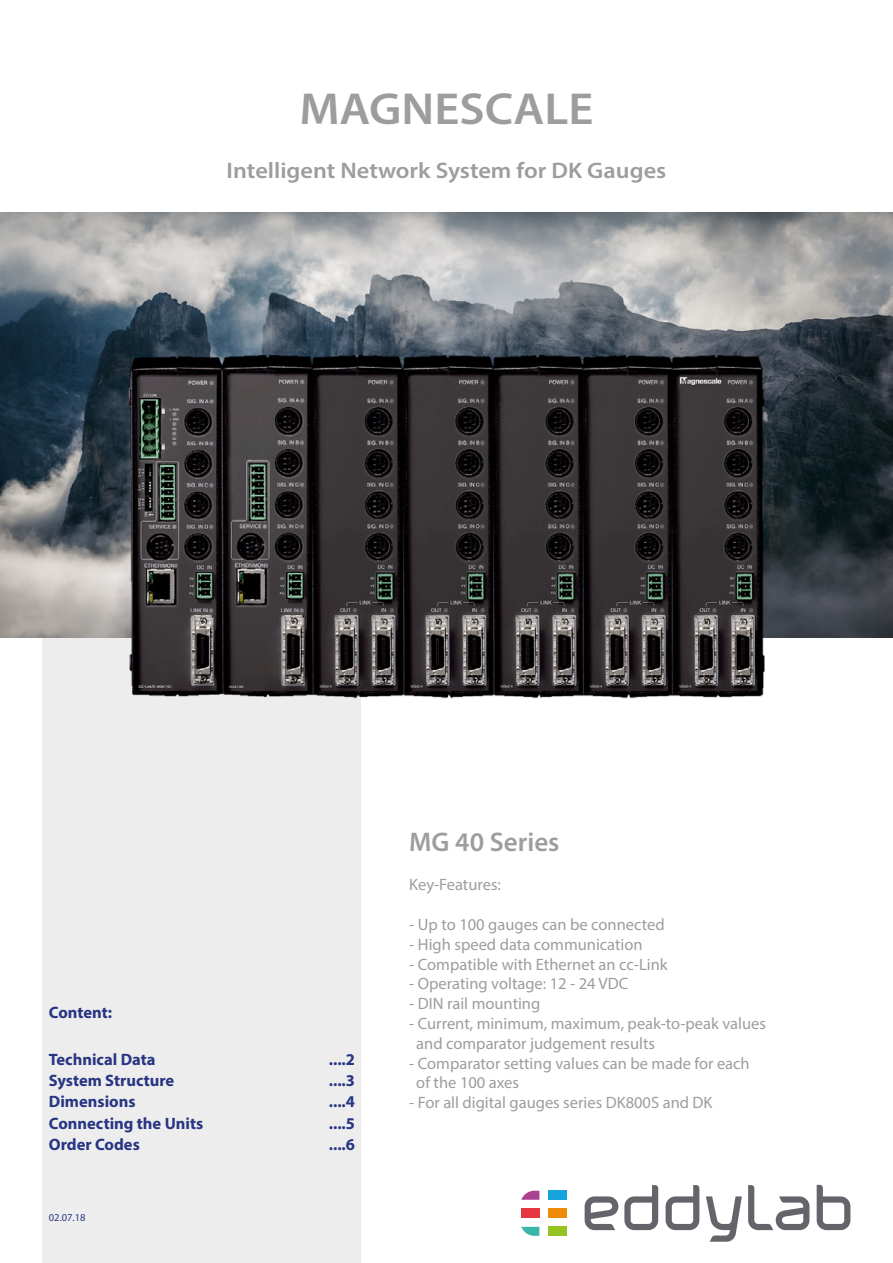
<style>
.page{position:relative;width:893px;height:1263px;background:#fff}
.page>*{position:absolute;margin:0;border:0;box-sizing:border-box;transform-origin:0 0}
.t1{font:600 45px "Myriad Pro";color:#9d9d9c;scale:1.08 1}
.t2{font:600 27px "Myriad Pro";color:#9d9d9c}
.t3{font:600 22.5px "Myriad Pro";color:#9d9d9c;scale:1.08 1}
.t4{font:16.5px "Myriad Pro";color:#9d9d9c}
.t5{font:700 16.5px "Myriad Pro";color:#283583}
.t6{font:10.5px "Myriad Pro";color:#283583}
</style>
<div class="page">
<div style="left:43px;top:603px;width:318px;height:660px;background:#ededed"></div>
<svg style="left:666px;top:1185px;width:33px;height:45px"></svg>
<svg style="left:585px;top:1196px;width:33px;height:34px"></svg>
<svg style="left:624px;top:1185px;width:34px;height:45px"></svg>
<svg style="left:748px;top:1185px;width:61px;height:45px"></svg>
<svg style="left:817px;top:1185px;width:33px;height:45px"></svg>
<div style="left:548px;top:1209px;width:18px;height:9px;background:#ef8c07"></div>
<div style="left:521px;top:1209px;width:18px;height:9px;background:#e63741"></div>
<div style="left:548px;top:1191px;width:18px;height:9px;background:#16a4df"></div>
<svg style="left:521px;top:1191px;width:18px;height:9px"></svg>
<div style="left:548px;top:1226px;width:18px;height:10px;background:#96c223"></div>
<svg style="left:521px;top:1227px;width:18px;height:9px"></svg>
<svg style="left:706px;top:1196px;width:36px;height:46px"></svg>
<img style="left:0;top:213px;width:893px;height:425px">
<img style="left:109px;top:343px;width:675px;height:356px">
<p class="t1" style="left:299px;top:81px;width:274px">MAGNESCALE</p>
<p class="t3" style="left:227px;top:156px;width:409px">Intelligent Network System for DK Gauges</p>
<p class="t5" style="left:49px;top:1001px;width:65px">Content:</p>
<p class="t5" style="left:49px;top:1048px;width:108px">Technical Data</p>
<p class="t5" style="left:49px;top:1070px;width:127px">System Structure</p>
<p class="t5" style="left:49px;top:1091px;width:88px">Dimensions</p>
<p class="t5" style="left:329px;top:1048px;width:28px">....2</p>
<p class="t5" style="left:329px;top:1070px;width:28px">....3</p>
<p class="t5" style="left:329px;top:1091px;width:28px">....4</p>
<p class="t2" style="left:409px;top:824px;width:152px">MG 40 Series</p>
<p class="t4" style="left:409px;top:875px;width:93px">Key-Features:</p>
<p class="t4" style="left:409px;top:914px;width:257px">- Up to 100 gauges can be connected</p>
<p class="t4" style="left:409px;top:934px;width:235px">- High speed data communication</p>
<p class="t4" style="left:409px;top:954px;width:260px">- Compatible with Ethernet an cc-Link</p>
<p class="t4" style="left:409px;top:974px;width:221px">- Operating voltage: 12 - 24 VDC</p>
<p class="t4" style="left:409px;top:993px;width:133px">- DIN rail mounting</p>
<p class="t4" style="left:409px;top:1013px;width:358px">- Current, minimum, maximum, peak-to-peak values</p>
<p class="t4" style="left:416px;top:1033px;width:240px">and comparator judgement results</p>
<p class="t4" style="left:409px;top:1053px;width:342px">- Comparator setting values can be made for each</p>
<p class="t4" style="left:416px;top:1073px;width:104px">of the 100 axes</p>
<p class="t4" style="left:409px;top:1092px;width:305px">- For all digital gauges series DK800S and DK</p>
<p class="t5" style="left:49px;top:1112px;width:156px">Connecting the Units</p>
<p class="t5" style="left:329px;top:1112px;width:28px">....5</p>
<p class="t5" style="left:49px;top:1133px;width:92px">Order Codes</p>
<p class="t5" style="left:329px;top:1133px;width:28px">....6</p>
<p class="t6" style="left:49px;top:1211px;width:38px">02.07.18</p>
</div>
